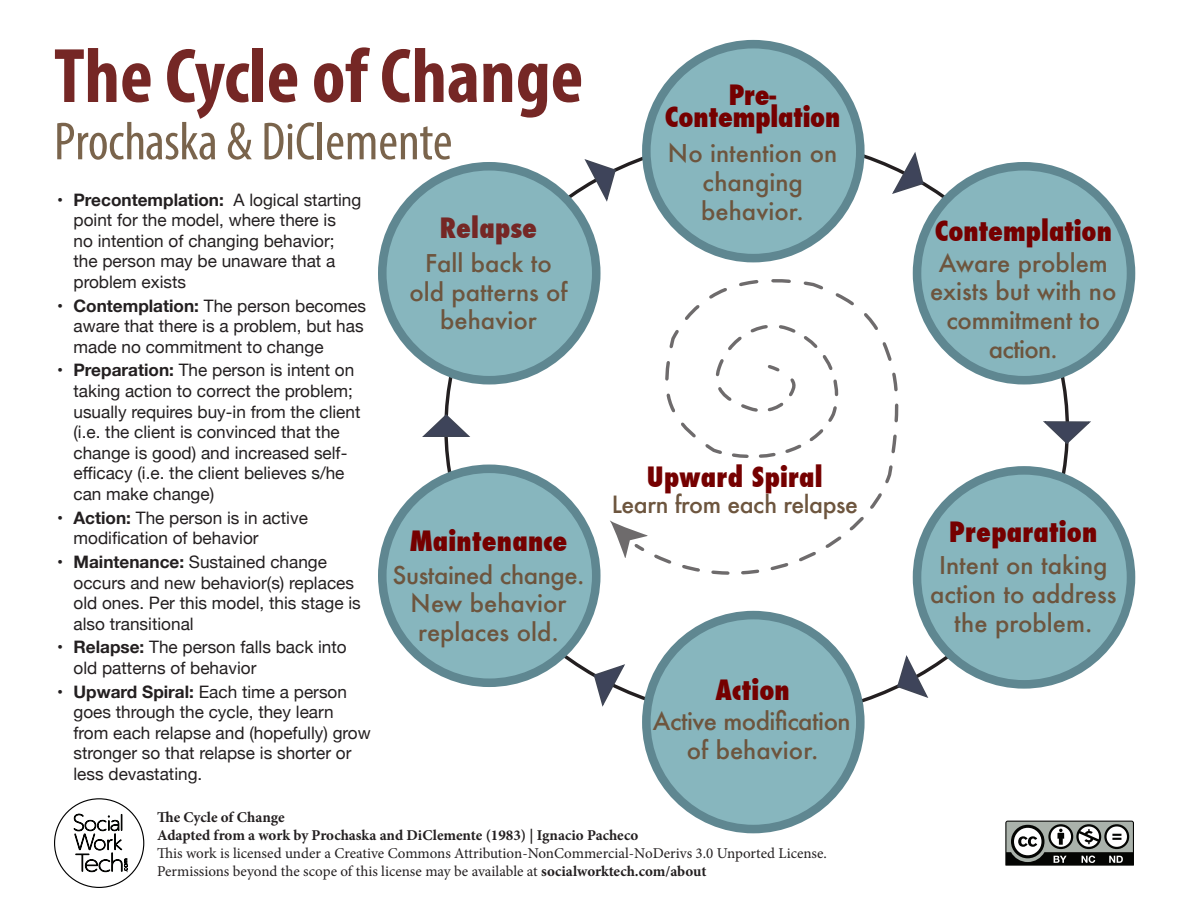
<style>
.page{position:relative;width:1188px;height:918px;background:#fff}
.page>*{position:absolute;margin:0;border:0;box-sizing:border-box;transform-origin:0 0}
.t1{font:700 condensed 78px "Myriad Pro";color:#752725}
.t2{font:condensed 54px "Myriad Pro";letter-spacing:-.005em;color:#7a644c}
.t3{font:800 condensed 27.3px/21.6px "Futura";color:#750000;text-align:center}
.t4{font:800 condensed 27.3px "Futura";letter-spacing:.005em;color:#752725}
.t5{font:500 24px/28.8px "Futura";color:#6d553e;text-align:center}
.t6{font:500 24px/28.8px "Futura";letter-spacing:-.02em;color:#6d553e;text-align:center}
.t7{font:500 23.25px "Futura";letter-spacing:-.02em;color:#6d553e}
.t8{font:17.1px/20.5px "Helvetica Neue";color:#231f20}
.t9{font:15px "Minion Pro";color:#231f20}
.t10{font:700 15px "Minion Pro";color:#231f20}
.s1{font-weight:700}
.s2{font-size:23.25px}
</style>
<div class="page">
<svg style="left:1005px;top:821px;width:129px;height:45px"></svg>
<svg style="left:73px;top:813px;width:55px;height:60px"></svg>
<svg style="left:895px;top:373px;width:4px;height:77px"></svg>
<svg style="left:665px;top:279px;width:230px;height:205px"></svg>
<svg style="left:610px;top:493px;width:272px;height:82px"></svg>
<div style="left:382px;top:469px;width:214px;height:214px;background:#87b6be;border-radius:50%"></div>
<div style="left:378px;top:465px;width:223px;height:222px;border:9px solid #5f8791;border-radius:50%"></div>
<div style="left:382px;top:166px;width:214px;height:214px;background:#87b6be;border-radius:50%"></div>
<div style="left:378px;top:162px;width:223px;height:223px;border:9px solid #5f8791;border-radius:50%"></div>
<div style="left:917px;top:166px;width:214px;height:214px;background:#87b6be;border-radius:50%"></div>
<div style="left:913px;top:162px;width:222px;height:223px;border:9px solid #5f8791;border-radius:50%"></div>
<div style="left:917px;top:470px;width:214px;height:214px;background:#87b6be;border-radius:50%"></div>
<div style="left:913px;top:466px;width:222px;height:223px;border:9px solid #5f8791;border-radius:50%"></div>
<div style="left:646px;top:615px;width:214px;height:214px;background:#87b6be;border-radius:50%"></div>
<div style="left:642px;top:611px;width:223px;height:222px;border:9px solid #5f8791;border-radius:50%"></div>
<div style="left:646px;top:44px;width:214px;height:214px;background:#87b6be;border-radius:50%"></div>
<div style="left:642px;top:40px;width:223px;height:222px;border:9px solid #5f8791;border-radius:50%"></div>
<svg style="left:890px;top:152px;width:35px;height:42px"></svg>
<svg style="left:1043px;top:420px;width:48px;height:25px"></svg>
<svg style="left:896px;top:655px;width:33px;height:43px"></svg>
<svg style="left:593px;top:664px;width:34px;height:43px"></svg>
<svg style="left:422px;top:413px;width:48px;height:26px"></svg>
<svg style="left:584px;top:159px;width:33px;height:43px"></svg>
<p class="t1" style="left:54px;top:27px;width:531px">The Cycle of Change</p>
<p class="t2" style="left:54px;top:109px;width:400px">Prochaska &amp; DiClemente</p>
<p class="t8" style="left:74px;top:190px;width:289px;text-indent:-16px"><span class="s1">• Precontemplation:</span> A logical starting point for the model, where there is<br>no intention of changing behavior; the person may be unaware that a problem exists</p>
<p class="t8" style="left:74px;top:296px;width:294px;text-indent:-16px"><span class="s1">• Contemplation:</span> The person becomes aware that there is a problem, but has made no commitment to change</p>
<p class="t8" style="left:74px;top:361px;width:288px;text-indent:-16px"><span class="s1">• Preparation:</span> The person is intent on taking action to correct the problem; usually requires buy-in from the client (i.e. the client is convinced that the change is good) and increased self&shy;efficacy (i.e. the client believes s/he can make change)</p>
<p class="t8" style="left:74px;top:508px;width:236px;text-indent:-16px"><span class="s1">• Action:</span> The person is in active modification of behavior</p>
<p class="t8" style="left:74px;top:553px;width:289px;text-indent:-16px"><span class="s1">• Maintenance:</span> Sustained change occurs and new behavior(s) replaces old ones. Per this model, this stage is also transitional</p>
<p class="t8" style="left:74px;top:638px;width:275px;text-indent:-16px"><span class="s1">• Relapse:</span> The person falls back into old patterns of behavior</p>
<p class="t8" style="left:74px;top:682px;width:299px;text-indent:-16px"><span class="s1">• Upward Spiral:</span> Each time a person goes through the cycle, they learn from each relapse and (hopefully) grow stronger so that relapse is shorter or less devastating.</p>
<p class="t4" style="left:440px;top:209px;width:99px">Relapse</p>
<p class="t5" style="left:409px;top:248px;width:160px">Fall back to old patterns of behavior</p>
<p class="t3" style="left:410px;top:531px;width:159px">Maintenance</p>
<p class="t5" style="left:393px;top:560px;width:193px">Sustained change.<br>New behavior replaces old.</p>
<p class="t3" style="left:665px;top:84px;width:177px">Pre-<br>Contemplation</p>
<p class="t5" style="left:668px;top:139px;width:171px">No intention on changing behavior.</p>
<p class="t3" style="left:647px;top:466px;width:177px">Upward Spiral</p>
<p class="t7" style="left:612px;top:488px;width:248px">Learn from each relapse</p>
<p class="t3" style="left:716px;top:679px;width:76px">Action</p>
<p class="t6" style="left:653px;top:706px;width:199px">Active modification of behavior.</p>
<p class="t10" style="left:157px;top:806px;width:129px">The Cycle of Change</p>
<p class="t10" style="left:157px;top:824px;width:483px">Adapted from a work by Prochaska and DiClemente (1983) | Ignacio Pacheco</p>
<p class="t9" style="left:157px;top:843px;width:671px">This work is licensed under a Creative Commons Attribution-NonCommercial-NoDerivs 3.0 Unported License.</p>
<p class="t9" style="left:157px;top:861px;width:551px">Permissions beyond the scope of this license may be available at <span class="s1">socialworktech.com/about</span></p>
<p class="t3" style="left:935px;top:220px;width:179px">Contemplation</p>
<p class="t5" style="left:930px;top:248px;width:188px">Aware problem exists but with no commitment to action<span class="s2">.</span></p>
<p class="t3" style="left:949px;top:521px;width:150px">Preparation</p>
<p class="t5" style="left:930px;top:551px;width:188px">Intent on taking action to address the problem.</p>
</div>
